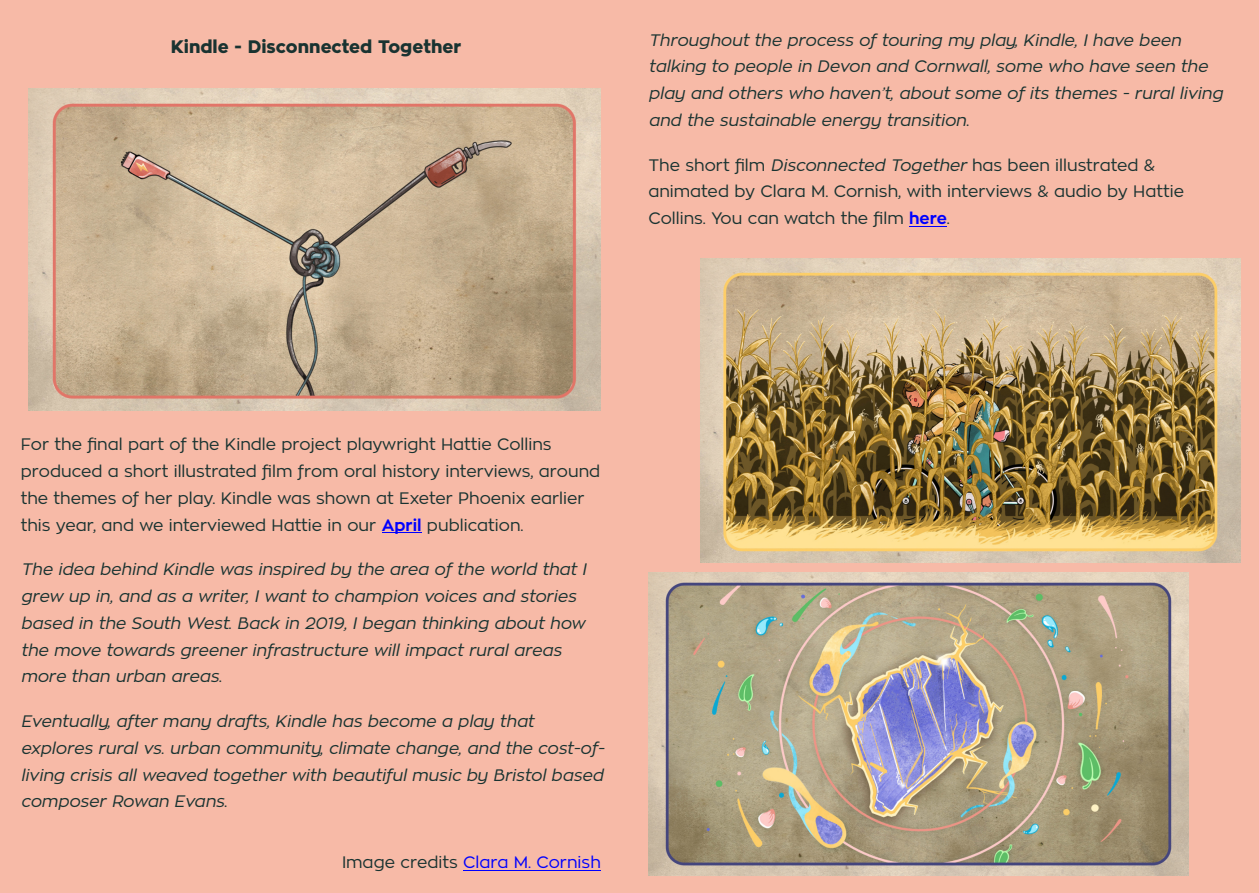
<style>
.page{position:relative;width:1259px;height:893px;background:#f7baa7}
.page>*{position:absolute;margin:0;border:0;box-sizing:border-box;transform-origin:0 0}
.t1{font:800 18px "Zona Pro";color:#193331}
.t2{font:italic 16.5px/26.7px "Zona Pro";color:#193331}
.t3{font:16.5px/26.7px "Zona Pro";color:#193331}
.t4{font:16.5px "Zona Pro";color:#00f}
.s1{font-style:italic}
.s2{font-weight:700;color:#00f}
.s3{color:#193331}
</style>
<div class="page">
<hr style="left:382px;top:533px;width:40px;height:1px;background:#00f">
<hr style="left:909px;top:226px;width:38px;height:1px;background:#00f">
<img style="left:28px;top:88px;width:573px;height:322px">
<img style="left:700px;top:258px;width:540px;height:304px">
<img style="left:648px;top:572px;width:540px;height:304px">
<hr style="left:463px;top:870px;width:138px;height:1px;background:#00f">
<p class="t1" style="left:171px;top:38px;width:292px">Kindle - Disconnected Together</p>
<p class="t2" style="left:648px;top:27px;width:576px">Throughout the process of touring my play, Kindle, I have been talking to people in Devon and Cornwall, some who have seen the play and others who haven’t, about some of its themes - rural living and the sustainable energy transition.</p>
<p class="t3" style="left:648px;top:152px;width:537px">The short film <span class="s1">Disconnected Together</span> has been illustrated &amp; animated by Clara M. Cornish, with interviews &amp; audio by Hattie<br>Collins. You can watch the film <span class="s2">here</span>.</p>
<p class="t3" style="left:21px;top:432px;width:581px">For the final part of the Kindle project playwright Hattie Collins produced a short illustrated film from oral history interviews, around the themes of her play. Kindle was shown at Exeter Phoenix earlier this year, and we interviewed Hattie in our <span class="s2">April</span> publication.</p>
<p class="t2" style="left:21px;top:557px;width:567px">The idea behind Kindle was inspired by the area of the world that I grew up in, and as a writer, I want to champion voices and stories based in the South West. Back in 2019, I began thinking about how the move towards greener infrastructure will impact rural areas more than urban areas.</p>
<p class="t2" style="left:21px;top:708px;width:585px">Eventually, after many drafts, Kindle has become a play that explores rural vs. urban community, climate change, and the cost-of&shy;living crisis all weaved together with beautiful music by Bristol based composer Rowan Evans.</p>
<p class="t4" style="left:342px;top:854px;width:260px"><span class="s3">Image credits</span> Clara M. Cornish</p>
</div>
